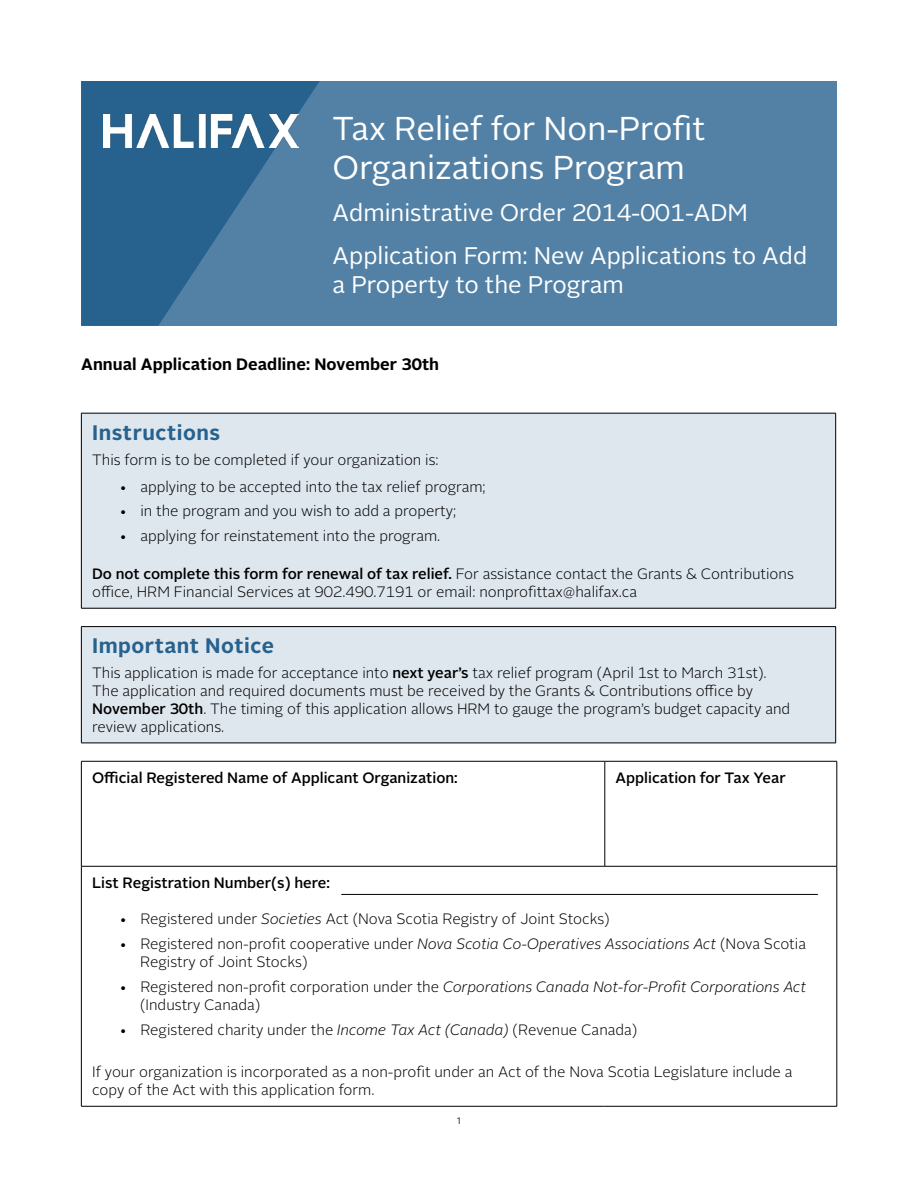
<style>
.page{position:relative;width:918px;height:1188px;background:#fff}
.page>*{position:absolute;margin:0;border:0;box-sizing:border-box;transform-origin:0 0}
.t1{font:33px/39.6px "Alright Sans";color:#fff}
.t2{font:24px/42.3px "Alright Sans";color:#fff}
.t3{font:700 21px "Alright Sans";letter-spacing:.025em;color:#27628e}
.t4{font:700 16.5px "Alright Sans";letter-spacing:.005em;color:#000}
.t5{font:300 15px/18px "Alright Sans";color:#000}
.t6{font:500 15px "Alright Sans";color:#000}
.t7{font:300 12px "Alright Sans";color:#000}
.s1{font-weight:500}
.s2{font-style:italic}
</style>
<div class="page">
<hr style="left:341px;top:894px;width:477px;height:1px;background:#000">
<div style="left:81px;top:413px;width:755px;height:195px;background:#dfe7ee"></div>
<hr style="left:81px;top:413px;width:755px;height:1px;background:#000">
<hr style="left:81px;top:413px;width:1px;height:195px;background:#000">
<hr style="left:835px;top:413px;width:1px;height:195px;background:#000">
<hr style="left:81px;top:608px;width:755px;height:1px;background:#000">
<div style="left:81px;top:627px;width:755px;height:116px;background:#dfe7ee"></div>
<hr style="left:81px;top:626px;width:755px;height:1px;background:#000">
<hr style="left:81px;top:627px;width:1px;height:116px;background:#000">
<hr style="left:835px;top:627px;width:1px;height:116px;background:#000">
<hr style="left:81px;top:743px;width:755px;height:1px;background:#000">
<hr style="left:81px;top:761px;width:524px;height:1px;background:#000">
<hr style="left:81px;top:761px;width:1px;height:105px;background:#000">
<hr style="left:605px;top:761px;width:232px;height:1px;background:#000">
<hr style="left:605px;top:761px;width:1px;height:105px;background:#000">
<hr style="left:837px;top:761px;width:1px;height:105px;background:#000">
<hr style="left:81px;top:866px;width:524px;height:1px;background:#000">
<hr style="left:81px;top:866px;width:1px;height:240px;background:#000">
<hr style="left:605px;top:866px;width:232px;height:1px;background:#000">
<hr style="left:837px;top:866px;width:1px;height:240px;background:#000">
<hr style="left:81px;top:1106px;width:524px;height:1px;background:#000">
<hr style="left:605px;top:1106px;width:232px;height:1px;background:#000">
<div style="left:81px;top:81px;width:756px;height:245px;background:#5381a5"></div>
<svg style="left:81px;top:81px;width:239px;height:245px;fill:#27628e"></svg>
<img style="left:104px;top:114px;width:194px;height:34px">
<h1 class="t1" style="left:333px;top:109px;width:374px">Tax Relief for Non-Profit<br>Organizations Program</h1>
<h2 class="t2" style="left:333px;top:192px;width:476px">Administrative Order 2014-001-ADM<br>Application Form: New Applications to Add</h2>
<h2 class="t2" style="left:333px;top:263px;width:293px">a Property to the Program</h2>
<p class="t4" style="left:81px;top:352px;width:360px">Annual Application Deadline: November 30th</p>
<h3 class="t3" style="left:92px;top:418px;width:130px">Instructions</h3>
<p class="t5" style="left:92px;top:451px;width:348px">This form is to be completed if your organization is:</p>
<p class="t5" style="left:119px;top:478px;width:368px">• applying to be accepted into the tax relief program;</p>
<p class="t5" style="left:119px;top:502px;width:339px">• in the program and you wish to add a property;</p>
<p class="t5" style="left:119px;top:527px;width:323px">• applying for reinstatement into the program.</p>
<p class="t5" style="left:92px;top:565px;width:703px"><span class="s1">Do not complete this form for renewal of tax relief.</span> For assistance contact the Grants &amp; Contributions office, HRM Financial Services at 902.490.7191 or email: nonprofittax@halifax.ca</p>
<h3 class="t3" style="left:92px;top:631px;width:183px">Important Notice</h3>
<p class="t5" style="left:92px;top:664px;width:700px">This application is made for acceptance into <span class="s1">next year’s</span> tax relief program (April 1st to March 31st).<br>The application and required documents must be received by the Grants &amp; Contributions office by <span class="s1">November 30th</span>. The timing of this application allows HRM to gauge the program’s budget capacity and review applications.</p>
<p class="t6" style="left:92px;top:768px;width:367px">Official Registered Name of Applicant Organization:</p>
<p class="t6" style="left:616px;top:768px;width:172px">Application for Tax Year</p>
<p class="t6" style="left:92px;top:873px;width:239px">List Registration Number(s) here:</p>
<p class="t5" style="left:119px;top:911px;width:492px">• Registered under <span class="s2">Societies</span> Act (Nova Scotia Registry of Joint Stocks)</p>
<p class="t5" style="left:140px;top:935px;width:667px;text-indent:-21px">• Registered non-profit cooperative under <span class="s2">Nova Scotia Co-Operatives Associations Act</span> (Nova Scotia<br>Registry of Joint Stocks)</p>
<p class="t5" style="left:140px;top:978px;width:668px;text-indent:-21px">• Registered non-profit corporation under the <span class="s2">Corporations Canada Not-for-Profit Corporations Act </span>(Industry Canada)</p>
<p class="t5" style="left:119px;top:1021px;width:520px">• Registered charity under the <span class="s2">Income Tax Act (Canada)</span> (Revenue Canada)</p>
<p class="t5" style="left:92px;top:1064px;width:702px">If your organization is incorporated as a non-profit under an Act of the Nova Scotia Legislature include a copy of the Act with this application form.</p>
<p class="t7" style="left:457px;top:1111px;width:6px">1</p>
</div>
